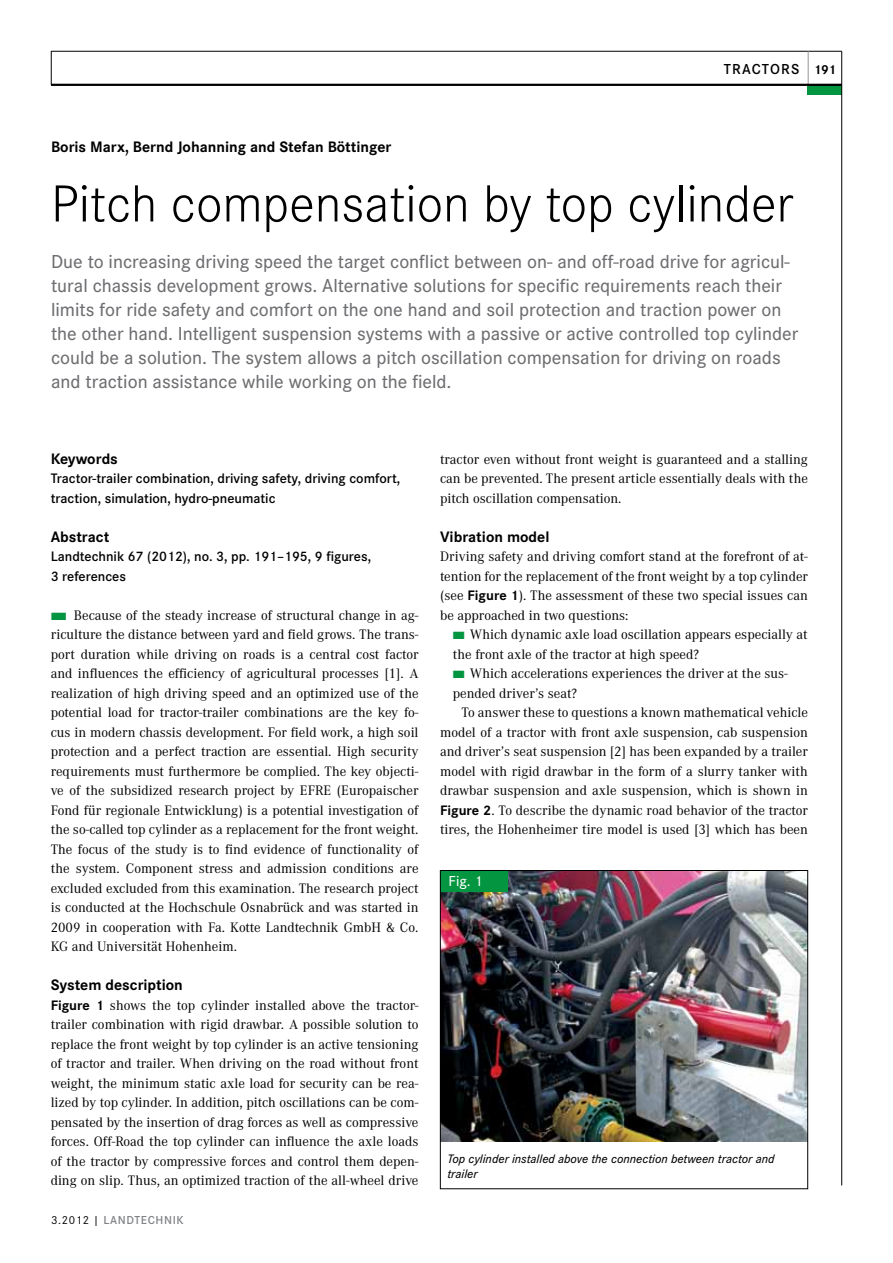
<style>
.page{position:relative;width:893px;height:1263px;background:#fff}
.page>*{position:absolute;margin:0;border:0;box-sizing:border-box;transform-origin:0 0}
.t1{font:300 54px "Corporate S";color:#000}
.t2{font:500 19.5px/24px "Corporate S";color:#6d6e71}
.t3{font:700 15.75px "Corporate S";color:#000}
.t4{font:600 15px "Corporate S";letter-spacing:.08em;color:#000}
.t5{font:500 15px "Corporate S";color:#fff}
.t6{font:14.25px/19.5px "Corporate A";color:#000;text-align:justify}
.t7{font:600 14.25px/19.5px "Corporate S";color:#000}
.t8{font:italic 500 12.75px/15px "Corporate S";color:#000}
.t9{font:600 12px "Corporate S";letter-spacing:.05em;color:#808285}
.s1{font-weight:700;font-size:13.5px}
.s2{color:#03953f}
.s3{font-family:"Corporate S";font-weight:700}
.s4{font-weight:400;color:#000}
</style>
<div class="page">
<hr style="left:51px;top:51px;width:1px;height:34px;background:#000">
<hr style="left:51px;top:51px;width:791px;height:1px;background:#000">
<hr style="left:808px;top:51px;width:1px;height:34px;background:#939598">
<div style="left:808px;top:85px;width:34px;height:10px;background:#03953f"></div>
<hr style="left:841px;top:51px;width:1px;height:1134px;background:#000">
<hr style="left:51px;top:84px;width:791px;height:2px;background:#000">
<img style="left:442px;top:872px;width:364px;height:269px">
<div style="left:440px;top:870px;width:67px;height:21px;background:#03953f"></div>
<div style="left:440px;top:870px;width:368px;height:319px;border:1px solid #000"></div>
<p class="t4" style="left:724px;top:60px;width:114px">Tractors <span class="s1">191</span></p>
<p class="t3" style="left:51px;top:137px;width:342px">Boris Marx, Bernd Johanning and Stefan Böttinger</p>
<h1 class="t1" style="left:51px;top:173px;width:744px">Pitch compensation by top cylinder</h1>
<p class="t2" style="left:51px;top:250px;width:749px">Due to increasing driving speed the target conflict between on- and off-road drive for agricul&shy;tural chassis development grows. Alternative solutions for specific requirements reach their limits for ride safety and comfort on the one hand and soil protection and traction power on the other hand. Intelligent suspension systems with a passive or active controlled top cylinder could be a solution. The system allows a pitch oscillation compensation for driving on roads and traction assistance while working on the field.</p>
<p class="t3" style="left:51px;top:450px;width:69px">Keywords</p>
<p class="t7" style="left:51px;top:469px;width:351px">Tractor-trailer combination, driving safety, driving comfort, traction, simulation, hydro-pneumatic</p>
<p class="t3" style="left:51px;top:528px;width:60px">Abstract</p>
<p class="t7" style="left:51px;top:547px;width:322px">Landtechnik 67 (2012), no. 3, pp. 191–195, 9 figures,<br>3 references</p>
<p class="t6" style="left:51px;top:606px;width:369px"><span class="s2">■</span> Because of the steady increase of structural change in ag&shy;riculture the distance between yard and field grows. The trans&shy;port duration while driving on roads is a central cost factor and influences the efficiency of agricultural processes [1]. A realization of high driving speed and an optimized use of the potential load for tractor-trailer combinations are the key fo&shy;cus in modern chassis development. For field work, a high soil protection and a perfect traction are essential. High security requirements must furthermore be complied. The key objecti&shy;ve of the subsidized research project by EFRE (Europaischer Fond für regionale Entwicklung) is a potential investigation of the so-called top cylinder as a replacement for the front weight.<br>The focus of the study is to find evidence of functionality of the system. Component stress and admission conditions are excluded excluded from this examination. The research project is conducted at the Hochschule Osnabrück and was started in 2009 in cooperation with Fa. Kotte Landtechnik GmbH &amp; Co.<br>KG and Universität Hohenheim.</p>
<p class="t3" style="left:51px;top:976px;width:134px">System description</p>
<p class="t6" style="left:51px;top:996px;width:369px"><span class="s3">Figure 1</span> shows the top cylinder installed above the tractor&shy;trailer combination with rigid drawbar. A possible solution to replace the front weight by top cylinder is an active tensioning of tractor and trailer. When driving on the road without front weight, the minimum static axle load for security can be rea&shy;lized by top cylinder. In addition, pitch oscillations can be com&shy;pensated by the insertion of drag forces as well as compressive forces. Off-Road the top cylinder can influence the axle loads of the tractor by compressive forces and control them depen&shy;ding on slip. Thus, an optimized traction of the all-wheel drive</p>
<p class="t9" style="left:51px;top:1213px;width:134px"><span class="s4">3.2012 |</span> landtechnik</p>
<p class="t6" style="left:440px;top:450px;width:369px">tractor even without front weight is guaranteed and a stalling can be prevented. The present article essentially deals with the pitch oscillation compensation.</p>
<p class="t3" style="left:440px;top:528px;width:111px">Vibration model</p>
<p class="t6" style="left:440px;top:547px;width:369px">Driving safety and driving comfort stand at the forefront of at&shy;tention for the replacement of the front weight by a top cylinder (see <span class="s3">Figure 1</span>). The assessment of these two special issues can be approached in two questions:</p>
<p class="t6" style="left:453px;top:625px;width:356px"><span class="s2">■</span> Which dynamic axle load oscillation appears especially at the front axle of the tractor at high speed?</p>
<p class="t6" style="left:453px;top:664px;width:336px"><span class="s2">■</span> Which accelerations experiences the driver at the sus-</p>
<p class="t6" style="left:453px;top:684px;width:126px">pended driver’s seat?</p>
<p class="t6" style="left:461px;top:703px;width:348px">To answer these to questions a known mathematical vehicle</p>
<p class="t6" style="left:440px;top:723px;width:369px">model of a tractor with front axle suspension, cab suspension</p>
<p class="t6" style="left:440px;top:742px;width:369px">and driver’s seat suspension [2] has been expanded by a trailer</p>
<p class="t6" style="left:440px;top:762px;width:369px">model with rigid drawbar in the form of a slurry tanker with</p>
<p class="t6" style="left:440px;top:781px;width:369px">drawbar suspension and axle suspension, which is shown in</p>
<p class="t6" style="left:440px;top:801px;width:369px"><span class="s3">Figure 2</span>. To describe the dynamic road behavior of the tractor</p>
<p class="t6" style="left:440px;top:820px;width:369px">tires, the Hohenheimer tire model is used [3] which has been</p>
<p class="t5" style="left:449px;top:873px;width:35px">Fig. 1</p>
<p class="t8" style="left:447px;top:1151px;width:329px">Top cylinder installed above the connection between tractor and trailer</p>
</div>
